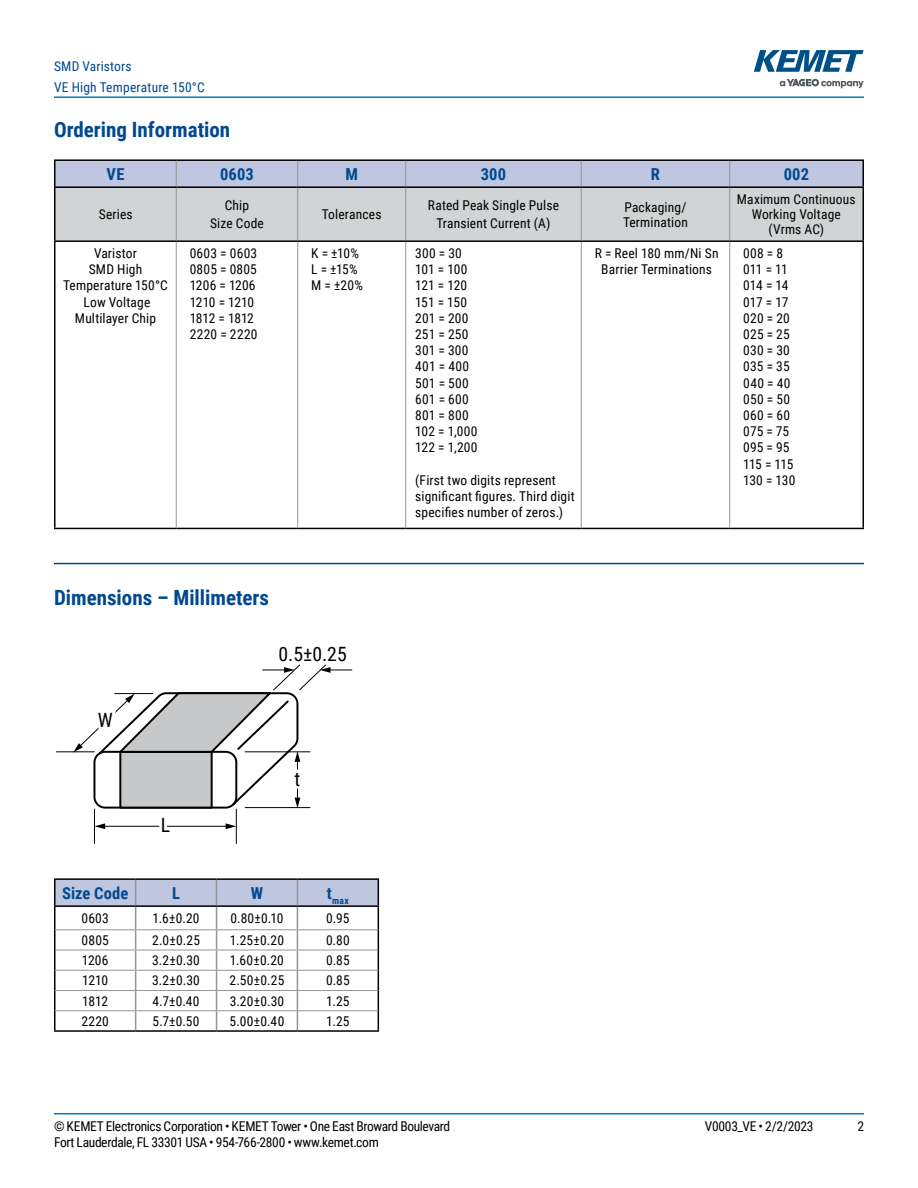
<style>
.page{position:relative;width:918px;height:1188px;background:#fff}
.page>*{position:absolute;margin:0;border:0;box-sizing:border-box;transform-origin:0 0}
.t1{font:700 21px "Roboto Condensed";color:#004990}
.t2{font:19.65px "Roboto Condensed";color:#000}
.t3{font:700 16.5px "Roboto Condensed";letter-spacing:.005em;color:#004990}
.t4{font:13.5px/16.2px "Roboto Condensed";letter-spacing:.01em;color:#000}
.t5{font:13.5px "Roboto Condensed";letter-spacing:-.025em;color:#000}
.t6{font:13.5px/21px "Roboto Condensed";letter-spacing:.015em;color:#004990}
.t7{font:13.5px "Roboto Condensed";letter-spacing:-.02em;color:#000}
.t8{font:700 9.6px "Roboto Condensed";color:#004990}
</style>
<div class="page">
<hr style="left:54px;top:1113px;width:810px;height:2px;background:#007dc3">
<hr style="left:54px;top:96px;width:810px;height:2px;background:#007dc3">
<svg style="left:780px;top:79px;width:84px;height:9px"></svg>
<svg style="left:754px;top:50px;width:110px;height:22px"></svg>
<hr style="left:54px;top:563px;width:810px;height:1px;background:#004990">
<div style="left:56px;top:188px;width:806px;height:52px;background:#d1d3d4"></div>
<hr style="left:54px;top:159px;width:122px;height:2px;background:#000">
<hr style="left:54px;top:161px;width:2px;height:25px;background:#000">
<hr style="left:176px;top:159px;width:122px;height:2px;background:#000">
<hr style="left:298px;top:159px;width:108px;height:2px;background:#000">
<hr style="left:406px;top:159px;width:175px;height:2px;background:#000">
<hr style="left:581px;top:159px;width:149px;height:2px;background:#000">
<hr style="left:730px;top:159px;width:134px;height:2px;background:#000">
<hr style="left:862px;top:161px;width:2px;height:25px;background:#000">
<hr style="left:54px;top:188px;width:2px;height:52px;background:#000">
<hr style="left:862px;top:188px;width:2px;height:52px;background:#000">
<hr style="left:54px;top:242px;width:2px;height:286px;background:#000">
<hr style="left:54px;top:528px;width:122px;height:1px;background:#000">
<hr style="left:176px;top:528px;width:122px;height:1px;background:#000">
<hr style="left:406px;top:528px;width:175px;height:1px;background:#000">
<hr style="left:581px;top:528px;width:149px;height:1px;background:#000">
<div style="left:55px;top:160px;width:808px;height:26px;background:#bfc6e0"></div>
<hr style="left:176px;top:188px;width:1px;height:52px;background:#939598">
<hr style="left:297px;top:188px;width:1px;height:52px;background:#939598">
<hr style="left:405px;top:188px;width:1px;height:52px;background:#939598">
<hr style="left:581px;top:188px;width:1px;height:52px;background:#939598">
<hr style="left:729px;top:188px;width:1px;height:52px;background:#939598">
<hr style="left:176px;top:242px;width:1px;height:286px;background:#939598">
<hr style="left:581px;top:242px;width:1px;height:286px;background:#939598">
<hr style="left:54px;top:186px;width:122px;height:2px;background:#000">
<hr style="left:176px;top:186px;width:122px;height:2px;background:#000">
<hr style="left:298px;top:186px;width:108px;height:2px;background:#000">
<hr style="left:406px;top:186px;width:175px;height:2px;background:#000">
<hr style="left:581px;top:186px;width:149px;height:2px;background:#000">
<hr style="left:730px;top:186px;width:134px;height:2px;background:#000">
<hr style="left:54px;top:240px;width:122px;height:2px;background:#000">
<hr style="left:176px;top:240px;width:122px;height:2px;background:#000">
<hr style="left:406px;top:240px;width:175px;height:2px;background:#000">
<hr style="left:581px;top:240px;width:149px;height:2px;background:#000">
<hr style="left:298px;top:240px;width:108px;height:2px;background:#000">
<hr style="left:298px;top:528px;width:108px;height:1px;background:#000">
<hr style="left:297px;top:242px;width:1px;height:286px;background:#939598">
<hr style="left:405px;top:242px;width:1px;height:286px;background:#939598">
<hr style="left:862px;top:242px;width:2px;height:286px;background:#000">
<hr style="left:730px;top:240px;width:134px;height:2px;background:#000">
<hr style="left:730px;top:528px;width:134px;height:1px;background:#000">
<hr style="left:729px;top:242px;width:1px;height:286px;background:#939598">
<hr style="left:94px;top:809px;width:1px;height:35px;background:#000">
<hr style="left:236px;top:809px;width:1px;height:35px;background:#000">
<hr style="left:56px;top:751px;width:38px;height:1px;background:#000">
<svg style="left:73px;top:664px;width:279px;height:174px"></svg>
<hr style="left:54px;top:878px;width:82px;height:2px;background:#000">
<hr style="left:136px;top:878px;width:81px;height:2px;background:#000">
<hr style="left:217px;top:878px;width:80px;height:2px;background:#000">
<hr style="left:297px;top:878px;width:82px;height:2px;background:#000">
<svg style="left:54px;top:879px;width:325px;height:151px"></svg>
<hr style="left:54px;top:1030px;width:82px;height:2px;background:#000">
<hr style="left:136px;top:1030px;width:81px;height:2px;background:#000">
<hr style="left:217px;top:1030px;width:80px;height:2px;background:#000">
<hr style="left:297px;top:1030px;width:82px;height:2px;background:#000">
<hr style="left:56px;top:929px;width:80px;height:1px;background:#939598">
<hr style="left:136px;top:929px;width:81px;height:1px;background:#939598">
<hr style="left:217px;top:929px;width:80px;height:1px;background:#939598">
<hr style="left:297px;top:929px;width:81px;height:1px;background:#939598">
<hr style="left:54px;top:905px;width:82px;height:2px;background:#000">
<hr style="left:136px;top:905px;width:81px;height:2px;background:#000">
<hr style="left:217px;top:905px;width:80px;height:2px;background:#000">
<hr style="left:297px;top:905px;width:82px;height:2px;background:#000">
<hr style="left:56px;top:950px;width:80px;height:1px;background:#939598">
<hr style="left:136px;top:950px;width:81px;height:1px;background:#939598">
<hr style="left:217px;top:950px;width:80px;height:1px;background:#939598">
<hr style="left:297px;top:950px;width:81px;height:1px;background:#939598">
<hr style="left:56px;top:970px;width:80px;height:1px;background:#939598">
<hr style="left:136px;top:970px;width:81px;height:1px;background:#939598">
<hr style="left:217px;top:970px;width:80px;height:1px;background:#939598">
<hr style="left:297px;top:970px;width:81px;height:1px;background:#939598">
<hr style="left:56px;top:990px;width:80px;height:1px;background:#939598">
<hr style="left:136px;top:990px;width:81px;height:1px;background:#939598">
<hr style="left:217px;top:990px;width:80px;height:1px;background:#939598">
<hr style="left:297px;top:990px;width:81px;height:1px;background:#939598">
<hr style="left:56px;top:1010px;width:80px;height:1px;background:#939598">
<hr style="left:136px;top:1010px;width:81px;height:1px;background:#939598">
<hr style="left:217px;top:1010px;width:80px;height:1px;background:#939598">
<hr style="left:297px;top:1010px;width:81px;height:1px;background:#939598">
<p class="t6" style="left:54px;top:55px;width:152px">SMD Varistors<br>VE High Temperature 150°C</p>
<h1 class="t1" style="left:54px;top:115px;width:178px">Ordering Information</h1>
<p class="t3" style="left:107px;top:162px;width:19px">VE</p>
<p class="t3" style="left:220px;top:162px;width:35px">0603</p>
<p class="t3" style="left:345px;top:162px;width:14px">M</p>
<p class="t3" style="left:481px;top:162px;width:27px">300</p>
<p class="t3" style="left:651px;top:162px;width:11px">R</p>
<p class="t3" style="left:784px;top:162px;width:27px">002</p>
<p class="t4" style="left:99px;top:206px;width:35px">Series</p>
<p class="t4" style="left:210px;top:196px;width:55px;line-height:18px;text-align:center">Chip<br>Size Code</p>
<p class="t4" style="left:322px;top:206px;width:61px">Tolerances</p>
<p class="t4" style="left:428px;top:196px;width:133px;line-height:18px;text-align:center">Rated Peak Single Pulse<br>Transient Current (A)</p>
<p class="t4" style="left:623px;top:199px;width:66px;line-height:15px">Packaging/<br>Termination</p>
<p class="t4" style="left:737px;top:191px;width:120px;line-height:15px;text-align:center">Maximum Continuous<br>Working Voltage (Vrms AC)</p>
<p class="t4" style="left:63px;top:245px;width:106px;text-align:center">Varistor<br>SMD High<br>Temperature 150°C<br>Low Voltage<br>Multilayer Chip</p>
<p class="t4" style="left:190px;top:245px;width:69px">0603 = 0603<br>0805 = 0805<br>1206 = 1206<br>1210 = 1210<br>1812 = 1812<br>2220 = 2220</p>
<p class="t4" style="left:311px;top:245px;width:53px">K = ±10%<br>L = ±15%<br>M = ±20%</p>
<p class="t4" style="left:415px;top:245px;width:64px">300 = 30<br>101 = 100<br>121 = 120<br>151 = 150<br>201 = 200<br>251 = 250<br>301 = 300<br>401 = 400<br>501 = 500<br>601 = 600<br>801 = 800<br>102 = 1,000<br>122 = 1,200</p>
<p class="t4" style="left:415px;top:471px;width:161px">(First two digits represent significant figures. Third digit specifies number of zeros.)</p>
<p class="t4" style="left:595px;top:245px;width:125px;text-align:center">R = Reel 180 mm/Ni Sn<br>Barrier Terminations</p>
<p class="t4" style="left:743px;top:245px;width:54px">008 = 8<br>011 = 11<br>014 = 14<br>017 = 17<br>020 = 20<br>025 = 25<br>030 = 30<br>035 = 35<br>040 = 40<br>050 = 50<br>060 = 60<br>075 = 75<br>095 = 95<br>115 = 115<br>130 = 130</p>
<h1 class="t1" style="left:54px;top:583px;width:217px">Dimensions – Millimeters</h1>
<h2 class="t2" style="left:278px;top:640px;width:70px">0.5±0.25</h2>
<h2 class="t2" style="left:98px;top:706px;width:17px">W</h2>
<h2 class="t2" style="left:161px;top:811px;width:11px">L</h2>
<h2 class="t2" style="left:295px;top:765px;width:7px">t</h2>
<p class="t3" style="left:62px;top:881px;width:68px">Size Code</p>
<p class="t3" style="left:172px;top:881px;width:9px">L</p>
<p class="t3" style="left:251px;top:881px;width:14px">W</p>
<p class="t8" style="left:327px;top:894px;width:23px"><sup>t</sup>max</p>
<p class="t4" style="left:81px;top:910px;width:29px">0603</p>
<p class="t4" style="left:153px;top:910px;width:48px">1.6±0.20</p>
<p class="t4" style="left:230px;top:910px;width:54px">0.80±0.10</p>
<p class="t4" style="left:326px;top:910px;width:25px">0.95</p>
<p class="t4" style="left:82px;top:932px;width:29px">0805</p>
<p class="t4" style="left:152px;top:932px;width:49px">2.0±0.25</p>
<p class="t4" style="left:230px;top:932px;width:56px">1.25±0.20</p>
<p class="t4" style="left:326px;top:932px;width:25px">0.80</p>
<p class="t4" style="left:82px;top:952px;width:28px">1206</p>
<p class="t4" style="left:152px;top:952px;width:49px">3.2±0.30</p>
<p class="t4" style="left:230px;top:952px;width:55px">1.60±0.20</p>
<p class="t4" style="left:326px;top:952px;width:25px">0.85</p>
<p class="t4" style="left:82px;top:972px;width:27px">1210</p>
<p class="t4" style="left:152px;top:972px;width:49px">3.2±0.30</p>
<p class="t4" style="left:230px;top:972px;width:56px">2.50±0.25</p>
<p class="t4" style="left:326px;top:972px;width:25px">0.85</p>
<p class="t4" style="left:82px;top:992px;width:27px">1812</p>
<p class="t4" style="left:153px;top:992px;width:49px">4.7±0.40</p>
<p class="t4" style="left:230px;top:992px;width:56px">3.20±0.30</p>
<p class="t4" style="left:326px;top:992px;width:25px">1.25</p>
<p class="t4" style="left:81px;top:1013px;width:29px">2220</p>
<p class="t4" style="left:153px;top:1013px;width:48px">5.7±0.50</p>
<p class="t4" style="left:230px;top:1013px;width:56px">5.00±0.40</p>
<p class="t4" style="left:326px;top:1013px;width:25px">1.25</p>
<p class="t5" style="left:54px;top:1116px;width:398px">© KEMET Electronics Corporation • KEMET Tower • One East Broward Boulevard</p>
<p class="t7" style="left:705px;top:1116px;width:110px">V0003_VE • 2/2/2023</p>
<p class="t4" style="left:857px;top:1117px;width:8px">2</p>
<p class="t5" style="left:54px;top:1133px;width:326px">Fort Lauderdale, FL 33301 USA • 954-766-2800 • www.kemet.com</p>
</div>
